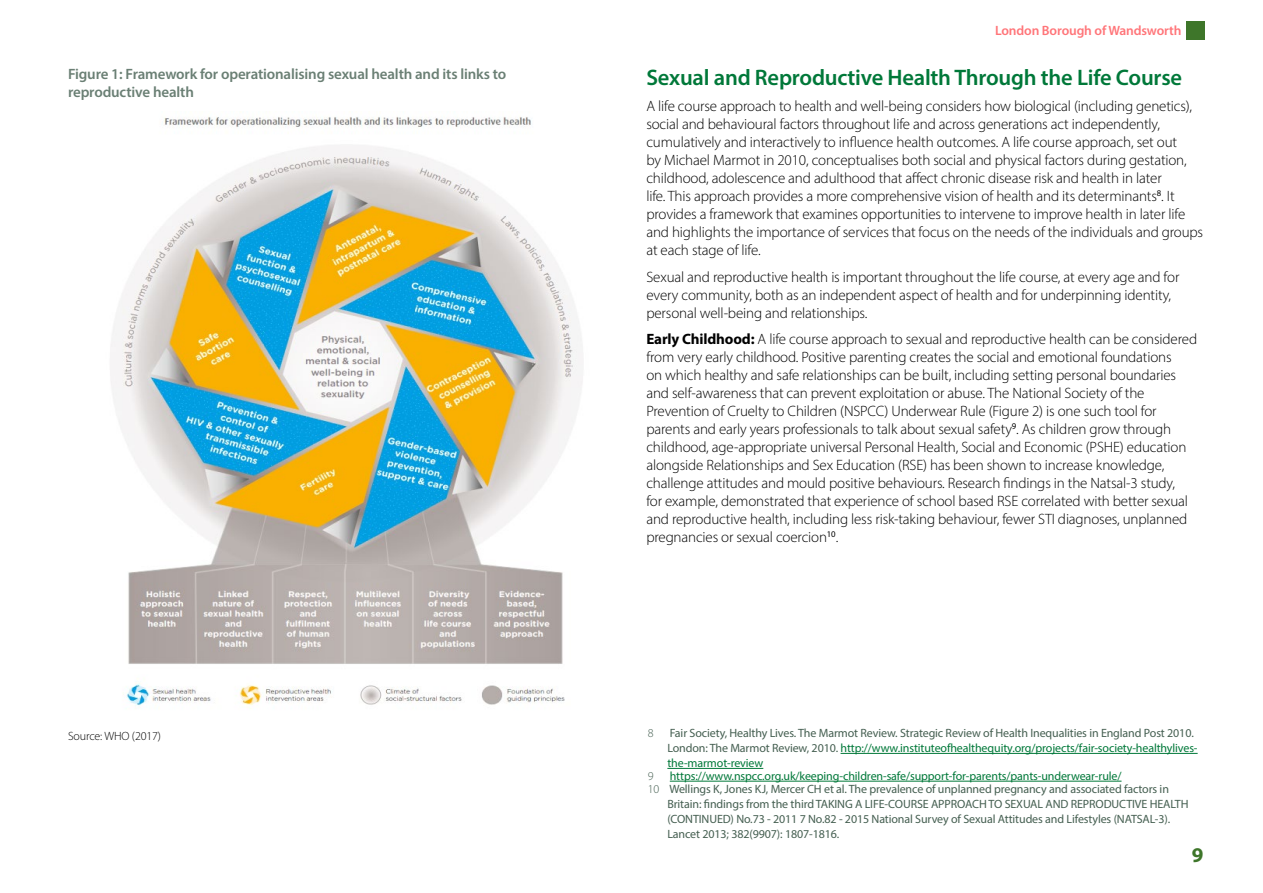
<style>
.page{position:relative;width:1263px;height:893px;background:#fff}
.page>*{position:absolute;margin:0;border:0;box-sizing:border-box;transform-origin:0 0}
.Heading_2{font:600 22.5px "Myriad Pro";letter-spacing:-.01em;color:#007839}
.t1{font:700 21px "Myriad Pro";color:#3e762a}
.t2{font:300 15px/18px "Myriad Pro";letter-spacing:-.01em;color:#000}
.t3{font:600 15px/18px "Myriad Pro";letter-spacing:-.01em;color:#6a7f74}
.t4{font:600 13.5px "Myriad Pro";letter-spacing:-.01em;color:#ff7579}
.Footnote_text{font:12px/15px "Myriad Pro";letter-spacing:-.01em;color:#455f51}
.Footnote_text-2{font:12px "Myriad Pro";letter-spacing:-.01em;color:#007839}
.Source{font:300 12px "Myriad Pro";letter-spacing:-.01em;color:#000}
.Footnote_text-3{font:300 12px "Myriad Pro";color:#455f51}
.s1{font-weight:700}
.s2{color:#007839}
.s3{font-weight:300}
</style>
<div class="page">
<div style="left:1186px;top:21px;width:19px;height:19px;background:#3e762a"></div>
<img style="left:110px;top:116px;width:473px;height:590px">
<hr style="left:840px;top:753px;width:358px;height:1px;background:#007839">
<hr style="left:667px;top:768px;width:96px;height:1px;background:#007839">
<hr style="left:670px;top:781px;width:451px;height:1px;background:#007839">
<p class="t3" style="left:68px;top:65px;width:440px">Figure 1: Framework for operationalising sexual health and its links to reproductive health</p>
<p class="Source" style="left:68px;top:729px;width:95px">Source: WHO (2017)</p>
<p class="t4" style="left:995px;top:21px;width:188px">London Borough of Wandsworth</p>
<p class="Heading_2" style="left:646px;top:63px;width:537px">Sexual and Reproductive Health Through the Life Course</p>
<p class="t2" style="left:646px;top:97px;width:558px">A life course approach to health and well-being considers how biological (including genetics), social and behavioural factors throughout life and across generations act independently, cumulatively and interactively to influence health outcomes. A life course approach, set out<br>by Michael Marmot in 2010, conceptualises both social and physical factors during gestation, childhood, adolescence and adulthood that affect chronic disease risk and health in later<br>life. This approach provides a more comprehensive vision of health and its determinants<sup>8</sup>. It provides a framework that examines opportunities to intervene to improve health in later life and highlights the importance of services that focus on the needs of the individuals and groups at each stage of life.</p>
<p class="t2" style="left:646px;top:268px;width:534px">Sexual and reproductive health is important throughout the life course, at every age and for every community, both as an independent aspect of health and for underpinning identity, personal well-being and relationships.</p>
<p class="t2" style="left:646px;top:330px;width:552px"><span class="s1">Early Childhood:</span> A life course approach to sexual and reproductive health can be considered from very early childhood. Positive parenting creates the social and emotional foundations<br>on which healthy and safe relationships can be built, including setting personal boundaries and self-awareness that can prevent exploitation or abuse. The National Society of the Prevention of Cruelty to Children (NSPCC) Underwear Rule (Figure 2) is one such tool for parents and early years professionals to talk about sexual safety<sup>9</sup>. As children grow through childhood, age-appropriate universal Personal Health, Social and Economic (PSHE) education alongside Relationships and Sex Education (RSE) has been shown to increase knowledge, challenge attitudes and mould positive behaviours. Research findings in the Natsal-3 study,<br>for example, demonstrated that experience of school based RSE correlated with better sexual and reproductive health, including less risk-taking behaviour, fewer STI diagnoses, unplanned pregnancies or sexual coercion<sup>10</sup>.</p>
<p class="Footnote_text-3" style="left:648px;top:726px;width:7px">8</p>
<p class="Footnote_text" style="left:667px;top:725px;width:532px">Fair Society, Healthy Lives. The Marmot Review. Strategic Review of Health Inequalities in England Post 2010.<br>London: The Marmot Review, 2010. <span class="s2">http://www.instituteofhealthequity.org/projects/fair-society-healthylives&shy;the-marmot-review</span></p>
<p class="Footnote_text-3" style="left:648px;top:769px;width:7px">9</p>
<p class="Footnote_text-2" style="left:670px;top:768px;width:453px">https://www.nspcc.org.uk/keeping-children-safe/support-for-parents/pants-underwear-rule/</p>
<p class="Footnote_text" style="left:667px;top:781px;width:523px;text-indent:-20px"><span class="s3">10</span> Wellings K, Jones KJ, Mercer CH et al. The prevalence of unplanned pregnancy and associated factors in Britain: findings from the third TAKING A LIFE-COURSE APPROACH TO SEXUAL AND REPRODUCTIVE HEALTH (CONTINUED) No.73 - 2011 7 No.82 - 2015 National Survey of Sexual Attitudes and Lifestyles (NATSAL-3).<br>Lancet 2013; 382(9907): 1807-1816.</p>
<h2 class="t1" style="left:1192px;top:841px;width:13px">9</h2>
</div>
